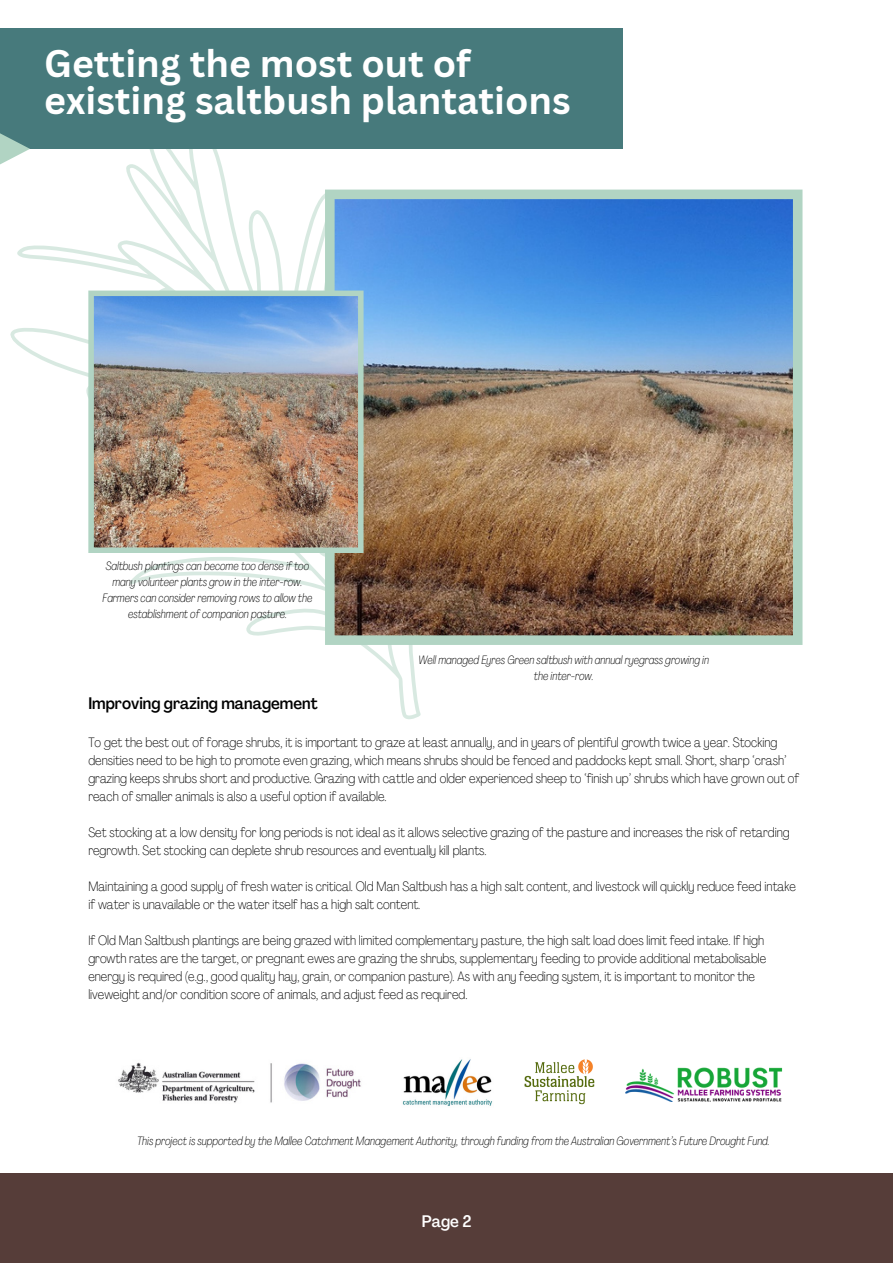
<style>
.page{position:relative;width:893px;height:1264px;background:#fff}
.page>*{position:absolute;margin:0;border:0;box-sizing:border-box;transform-origin:0 0}
.t1{font:700 37.5px/37px "Canva Sans";color:#fff}
.t2{font:500 condensed 16.5px "Agrandir";color:#000}
.t3{font:500 condensed 16.5px "Agrandir";color:#fff}
.t4{font:100 condensed 13.5px/18px "Agrandir";color:#000}
.t5{font:italic 100 condensed 12px/16px "Agrandir";color:#000;text-align:center}
</style>
<div class="page">
<svg style="left:10px;top:149px;width:411px;height:570px"></svg>
<img style="left:118px;top:1062px;width:243px;height:41px">
<img style="left:402px;top:1059px;width:90px;height:47px">
<img style="left:524px;top:1059px;width:70px;height:46px">
<img style="left:625px;top:1067px;width:158px;height:34px">
<div style="left:0;top:29px;width:622px;height:120px;background:#477a7c"></div>
<div style="left:0;top:1173px;width:892px;height:89px;background:#563d39"></div>
<img style="left:325px;top:189px;width:477px;height:456px">
<img style="left:88px;top:290px;width:275px;height:263px">
<svg style="left:0;top:133px;width:30px;height:39px"></svg>
<p class="t1" style="left:44px;top:44px;width:528px">Getting the most out of existing saltbush plantations</p>
<p class="t5" style="left:102px;top:559px;width:211px">Saltbush plantings can become too dense if too many volunteer plants grow in the inter-row.<br>Farmers can consider removing rows to allow the establishment of companion pasture.</p>
<p class="t5" style="left:418px;top:652px;width:292px">Well managed Eyres Green saltbush with annual ryegrass growing in the inter-row.</p>
<p class="t2" style="left:88px;top:696px;width:231px">Improving grazing management</p>
<p class="t4" style="left:88px;top:735px;width:712px">To get the best out of forage shrubs, it is important to graze at least annually, and in years of plentiful growth twice a year. Stocking densities need to be high to promote even grazing, which means shrubs should be fenced and paddocks kept small. Short, sharp ‘crash’ grazing keeps shrubs short and productive. Grazing with cattle and older experienced sheep to ‘finish up’ shrubs which have grown out of reach of smaller animals is also a useful option if available.</p>
<p class="t4" style="left:88px;top:825px;width:702px">Set stocking at a low density for long periods is not ideal as it allows selective grazing of the pasture and increases the risk of retarding regrowth. Set stocking can deplete shrub resources and eventually kill plants.</p>
<p class="t4" style="left:88px;top:879px;width:709px">Maintaining a good supply of fresh water is critical. Old Man Saltbush has a high salt content, and livestock will quickly reduce feed intake if water is unavailable or the water itself has a high salt content.</p>
<p class="t4" style="left:88px;top:933px;width:679px">If Old Man Saltbush plantings are being grazed with limited complementary pasture, the high salt load does limit feed intake. If high growth rates are the target, or pregnant ewes are grazing the shrubs, supplementary feeding to provide additional metabolisable energy is required (e.g., good quality hay, grain, or companion pasture). As with any feeding system, it is important to monitor the liveweight and/or condition score of animals, and adjust feed as required.</p>
<p class="t5" style="left:137px;top:1134px;width:634px">This project is supported by the Mallee Catchment Management Authority, through funding from the Australian Government’s Future Drought Fund.</p>
<p class="t3" style="left:422px;top:1214px;width:51px">Page 2</p>
</div>
